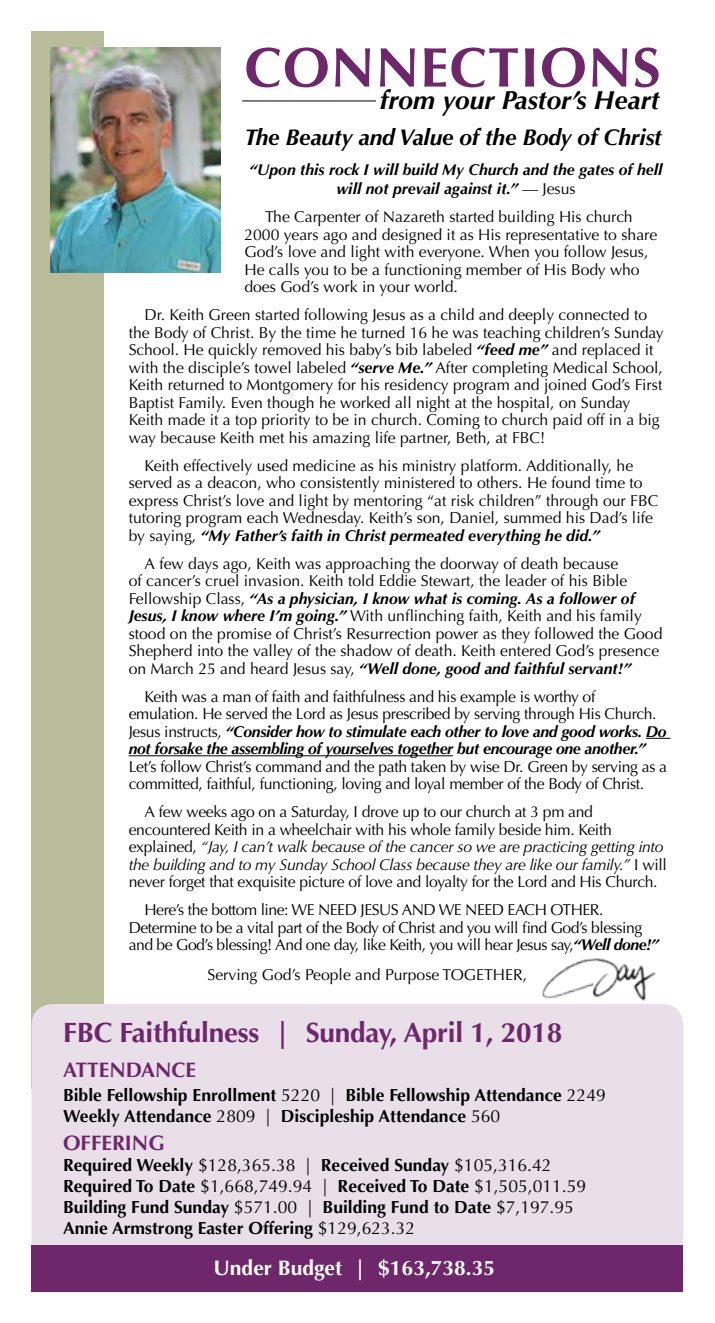
<style>
.page{position:relative;width:715px;height:1323px;background:#fff}
.page>*{position:absolute;margin:0;border:0;box-sizing:border-box;transform-origin:0 0}
.t1{font:700 56px "Optima";letter-spacing:.02em;color:#6d276a}
.t2{font:700 28px "Optima";letter-spacing:-.01em;color:#6d276a}
.t3{font:italic 700 26.25px "Optima";color:#000}
.t4{font:italic 700 22.75px "Optima";letter-spacing:-.01em;color:#000}
.t5{font:700 21px "Optima";color:#fff}
.t6{font:700 21px "Optima";color:#6d276a}
.t7{font:700 17.5px/21px "Optima";color:#000}
.t8{font:15.75px/17.5px "Optima";color:#000}
.t9{font:15.75px/17.5px "Optima";letter-spacing:-.02em;color:#000}
.t10{font:15.75px/17.5px "Optima";letter-spacing:-.03em;color:#000}
.t11{font:italic 700 15.75px/19.2px "Optima";color:#000;text-align:center}
.s1{font-weight:400;font-style:normal}
.s2{font-weight:700;font-style:italic}
.s3{font-style:italic}
.s4{font-weight:400}
</style>
<div class="page">
<div style="left:32px;top:32px;width:72px;height:1057px;background:#b8bc9b"></div>
<div style="left:32px;top:1004px;width:650px;height:281px;background:#e9dfe9;border-radius:21px"></div>
<div style="left:32px;top:1245px;width:650px;height:47px;background:#6d276a"></div>
<hr style="left:242px;top:101px;width:133px;height:1px;background:#000">
<svg style="left:646px;top:738px;width:24px;height:1px"></svg>
<hr style="left:129px;top:755px;width:324px;height:1px;background:#000">
<img style="left:542px;top:958px;width:114px;height:43px">
<img style="left:50px;top:47px;width:170px;height:225px">
<h1 class="t1" style="left:244px;top:35px;width:417px">CONNECTIONS</h1>
<h3 class="t3" style="left:379px;top:85px;width:281px">from your Pastor’s Heart</h3>
<h3 class="t4" style="left:244px;top:124px;width:418px">The Beauty and Value of the Body of Christ</h3>
<p class="t11" style="left:249px;top:160px;width:414px">“Upon this rock I will build My Church and the gates of hell will not prevail against it.” <span class="s1">— Jesus</span></p>
<p class="t8" style="left:244px;top:208px;width:414px;text-indent:21px">The Carpenter of Nazareth started building His church 2000 years ago and designed it as His representative to share God’s love and light with everyone. When you follow Jesus, He calls you to be a functioning member of His Body who does God’s work in your world.</p>
<p class="t8" style="left:129px;top:306px;width:536px;text-indent:16px">Dr. Keith Green started following Jesus as a child and deeply connected to the Body of Christ. By the time he turned 16 he was teaching children’s Sunday School. He quickly removed his baby’s bib labeled <span class="s2">“feed me”</span> and replaced it with the disciple’s towel labeled <span class="s2">“serve Me.”</span> After completing Medical School, Keith returned to Montgomery for his residency program and joined God’s First Baptist Family. Even though he worked all night at the hospital, on Sunday Keith made it a top priority to be in church. Coming to church paid off in a big way because Keith met his amazing life partner, Beth, at FBC!</p>
<p class="t8" style="left:129px;top:457px;width:530px;text-indent:16px">Keith effectively used medicine as his ministry platform. Additionally, he served as a deacon, who consistently ministered to others. He found time to express Christ’s love and light by mentoring “at risk children” through our FBC tutoring program each Wednesday. Keith’s son, Daniel, summed his Dad’s life by saying, <span class="s2">“My Father’s faith in Christ permeated everything he did.”</span></p>
<p class="t8" style="left:129px;top:555px;width:535px;text-indent:16px">A few days ago, Keith was approaching the doorway of death because<br>of cancer’s cruel invasion. Keith told Eddie Stewart, the leader of his Bible Fellowship Class, <span class="s2">“As a physician, I know what is coming. As a follower of Jesus, I know where I’m going.”</span> With unflinching faith, Keith and his family stood on the promise of Christ’s Resurrection power as they followed the Good Shepherd into the valley of the shadow of death. Keith entered God’s presence on March 25 and heard Jesus say, <span class="s2">“Well done, good and faithful servant!”</span></p>
<p class="t9" style="left:129px;top:688px;width:539px;text-indent:16px">Keith was a man of faith and faithfulness and his example is worthy of emulation. He served the Lord as Jesus prescribed by serving through His Church.<br>Jesus instructs, <span class="s2">“Consider how to stimulate each other to love and good works. Do not forsake the assembling of yourselves together but encourage one another.”</span></p>
<p class="t9" style="left:129px;top:758px;width:539px">Let’s follow Christ’s command and the path taken by wise Dr. Green by serving as a committed, faithful, functioning, loving and loyal member of the Body of Christ.</p>
<p class="t9" style="left:129px;top:803px;width:539px;text-indent:16px">A few weeks ago on a Saturday, I drove up to our church at 3 pm and encountered Keith in a wheelchair with his whole family beside him. Keith explained, <span class="s3">“Jay, I can’t walk because of the cancer so we are practicing getting into the building and to my Sunday School Class because they are like our family.”</span> I will never forget that exquisite picture of love and loyalty for the Lord and His Church.</p>
<p class="t10" style="left:129px;top:901px;width:531px;text-indent:16px">Here’s the bottom line: WE NEED JESUS AND WE NEED EACH OTHER.<br>Determine to be a vital part of the Body of Christ and you will find God’s blessing and be God’s blessing! And one day, like Keith, you will hear Jesus say,<span class="s2">“Well done!”</span></p>
<p class="t8" style="left:207px;top:966px;width:321px">Serving God’s People and Purpose TOGETHER,</p>
<h2 class="t2" style="left:63px;top:1016px;width:500px">FBC Faithfulness | Sunday, April 1, 2018</h2>
<h3 class="t6" style="left:63px;top:1057px;width:134px">ATTENDANCE</h3>
<p class="t7" style="left:63px;top:1085px;width:544px">Bible Fellowship Enrollment <span class="s4">5220 |</span> Bible Fellowship Attendance <span class="s4">2249<br></span>Weekly Attendance <span class="s4">2809 |</span> Discipleship Attendance <span class="s4">560</span></p>
<h3 class="t6" style="left:63px;top:1131px;width:103px">OFFERING</h3>
<p class="t7" style="left:63px;top:1155px;width:524px">Required Weekly <span class="s4">$128,365.38 |</span> Received Sunday <span class="s4">$105,316.42<br></span>Required To Date <span class="s4">$1,668,749.94 |</span> Received To Date <span class="s4">$1,505,011.59<br></span>Building Fund Sunday <span class="s4">$571.00 |</span> Building Fund to Date <span class="s4">$7,197.95<br></span>Annie Armstrong Easter Offering <span class="s4">$129,623.32</span></p>
<h3 class="t5" style="left:213px;top:1255px;width:283px">Under Budget | $163,738.35</h3>
<h3 class="t5" style="left:213px;top:1252px;width:283px">Under Budget | $515,944.15</h3>
</div>
